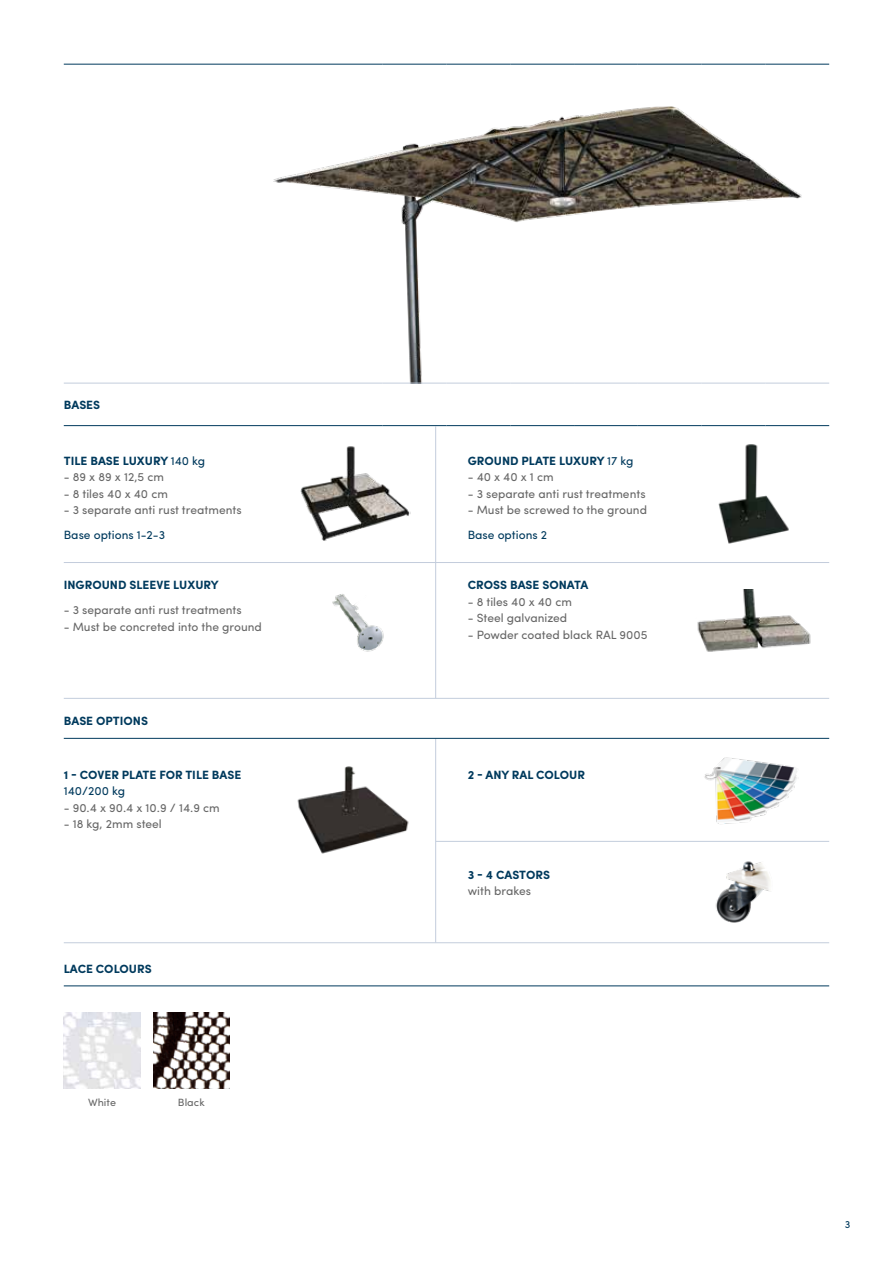
<style>
.page{position:relative;width:893px;height:1263px;background:#fff}
.page>*{position:absolute;margin:0;border:0;box-sizing:border-box;transform-origin:0 0}
.t1{font:12px "Sofia Pro";color:#676767}
.t2{font:700 12px "Sofia Pro";color:#003a5d}
.t3{font:12px "Sofia Pro";color:#003a5d}
.t4{font:10.5px "Sofia Pro";color:#676767}
.t5{font:10.5px "Sofia Pro";color:#003a5d}
.s1{font-weight:400}
</style>
<div class="page">
<img style="left:272px;top:106px;width:532px;height:277px">
<img style="left:332px;top:594px;width:52px;height:58px">
<img style="left:697px;top:590px;width:114px;height:62px">
<img style="left:704px;top:757px;width:93px;height:67px">
<img style="left:715px;top:861px;width:55px;height:62px">
<img style="left:718px;top:444px;width:71px;height:100px">
<img style="left:300px;top:446px;width:110px;height:95px">
<img style="left:297px;top:766px;width:112px;height:88px">
<hr style="left:435px;top:738px;width:1px;height:204px;background:#c3cddc">
<hr style="left:436px;top:841px;width:393px;height:1px;background:#c3cddc">
<hr style="left:64px;top:383px;width:319px;height:1px;background:#c3cddc">
<hr style="left:383px;top:383px;width:63px;height:1px;background:#c3cddc">
<hr style="left:446px;top:383px;width:64px;height:1px;background:#c3cddc">
<hr style="left:510px;top:383px;width:64px;height:1px;background:#c3cddc">
<hr style="left:574px;top:383px;width:64px;height:1px;background:#c3cddc">
<hr style="left:638px;top:383px;width:64px;height:1px;background:#c3cddc">
<hr style="left:702px;top:383px;width:63px;height:1px;background:#c3cddc">
<hr style="left:765px;top:383px;width:64px;height:1px;background:#c3cddc">
<hr style="left:64px;top:64px;width:319px;height:1px;background:#003a5d">
<hr style="left:383px;top:64px;width:63px;height:1px;background:#003a5d">
<hr style="left:446px;top:64px;width:64px;height:1px;background:#003a5d">
<hr style="left:510px;top:64px;width:64px;height:1px;background:#003a5d">
<hr style="left:574px;top:64px;width:64px;height:1px;background:#003a5d">
<hr style="left:638px;top:64px;width:64px;height:1px;background:#003a5d">
<hr style="left:702px;top:64px;width:63px;height:1px;background:#003a5d">
<hr style="left:765px;top:64px;width:64px;height:1px;background:#003a5d">
<hr style="left:64px;top:425px;width:319px;height:1px;background:#003a5d">
<hr style="left:383px;top:425px;width:63px;height:1px;background:#003a5d">
<hr style="left:446px;top:425px;width:64px;height:1px;background:#003a5d">
<hr style="left:510px;top:425px;width:64px;height:1px;background:#003a5d">
<hr style="left:574px;top:425px;width:64px;height:1px;background:#003a5d">
<hr style="left:638px;top:425px;width:64px;height:1px;background:#003a5d">
<hr style="left:702px;top:425px;width:63px;height:1px;background:#003a5d">
<hr style="left:765px;top:425px;width:64px;height:1px;background:#003a5d">
<hr style="left:64px;top:698px;width:765px;height:1px;background:#c3cddc">
<hr style="left:64px;top:738px;width:765px;height:1px;background:#003a5d">
<hr style="left:64px;top:942px;width:765px;height:1px;background:#c3cddc">
<hr style="left:435px;top:426px;width:1px;height:272px;background:#c3cddc">
<hr style="left:64px;top:562px;width:765px;height:1px;background:#c3cddc">
<hr style="left:64px;top:985px;width:765px;height:1px;background:#003a5d">
<img style="left:64px;top:1012px;width:76px;height:76px">
<img style="left:153px;top:1012px;width:77px;height:76px">
<p class="t2" style="left:64px;top:395px;width:38px">BASES</p>
<p class="t2" style="left:64px;top:451px;width:143px">TILE BASE LUXURY <span class="s1">140 kg</span></p>
<p class="t1" style="left:64px;top:468px;width:102px">- 89 x 89 x 12,5 cm</p>
<p class="t1" style="left:64px;top:485px;width:106px">- 8 tiles 40 x 40 cm</p>
<p class="t1" style="left:64px;top:501px;width:179px">- 3 separate anti rust treatments</p>
<p class="t3" style="left:64px;top:526px;width:103px">Base options 1-2-3</p>
<p class="t2" style="left:64px;top:576px;width:156px">INGROUND SLEEVE LUXURY</p>
<p class="t1" style="left:64px;top:601px;width:179px">- 3 separate anti rust treatments</p>
<p class="t1" style="left:64px;top:618px;width:200px">- Must be concreted into the ground</p>
<p class="t2" style="left:64px;top:712px;width:86px">BASE OPTIONS</p>
<p class="t2" style="left:64px;top:765px;width:179px">1 - COVER PLATE FOR TILE BASE</p>
<p class="t3" style="left:64px;top:782px;width:63px">140/200 kg</p>
<p class="t1" style="left:64px;top:799px;width:158px">- 90.4 x 90.4 x 10.9 / 14.9 cm</p>
<p class="t1" style="left:64px;top:815px;width:100px">- 18 kg, 2mm steel</p>
<p class="t2" style="left:64px;top:959px;width:90px">LACE COLOURS</p>
<p class="t4" style="left:88px;top:1095px;width:29px">White</p>
<p class="t4" style="left:178px;top:1095px;width:28px">Black</p>
<p class="t2" style="left:468px;top:451px;width:167px">GROUND PLATE LUXURY <span class="s1">17 kg</span></p>
<p class="t1" style="left:468px;top:468px;width:88px">- 40 x 40 x 1 cm</p>
<p class="t1" style="left:468px;top:485px;width:179px">- 3 separate anti rust treatments</p>
<p class="t1" style="left:468px;top:501px;width:181px">- Must be screwed to the ground</p>
<p class="t3" style="left:468px;top:526px;width:81px">Base options 2</p>
<p class="t2" style="left:468px;top:576px;width:122px">CROSS BASE SONATA</p>
<p class="t1" style="left:468px;top:593px;width:106px">- 8 tiles 40 x 40 cm</p>
<p class="t1" style="left:468px;top:609px;width:101px">- Steel galvanized</p>
<p class="t1" style="left:468px;top:626px;width:181px">- Powder coated black RAL 9005</p>
<p class="t2" style="left:468px;top:765px;width:119px">2 - ANY RAL COLOUR</p>
<p class="t2" style="left:468px;top:866px;width:84px">3 - 4 CASTORS</p>
<p class="t1" style="left:468px;top:882px;width:65px">with brakes</p>
<p class="t5" style="left:845px;top:1217px;width:7px">3</p>
</div>
